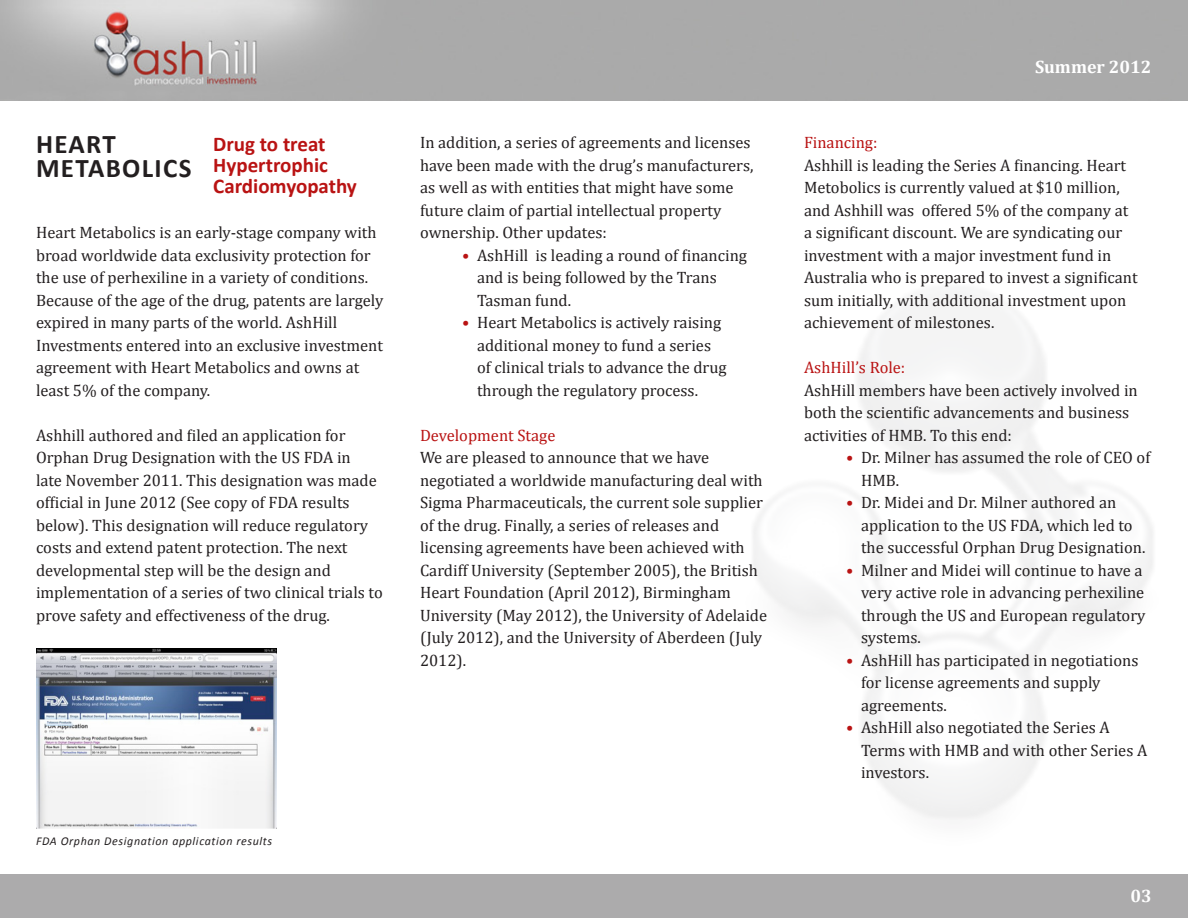
<style>
.page{position:relative;width:1188px;height:918px;background:#fff}
.page>*{position:absolute;margin:0;border:0;box-sizing:border-box;transform-origin:0 0}
.t1{font:700 27px "Calibri";letter-spacing:.05em;color:#231f20}
.t2{font:700 21px/21px "Calibri";color:#b91313}
.t3{font:700 18px "Cambria";color:#fff}
.t4{font:16.5px/22.5px "Cambria";color:#231f20}
.t5{font:16.5px "Cambria";color:#b91313}
.t6{font:italic 12px "Calibri";letter-spacing:.05em;color:#231f20}
.s1{color:#b91313}
</style>
<div class="page">
<div style="left:0;top:874px;width:1188px;height:44px;background:#acabac"></div>
<img style="left:0;top:0;width:1188px;height:101px">
<img style="left:36px;top:648px;width:241px;height:181px">
<p class="t1" style="left:36px;top:127px;width:81px">HEART</p>
<p class="t1" style="left:36px;top:151px;width:157px">METABOLICS</p>
<p class="t2" style="left:213px;top:134px;width:145px">Drug to treat<br>Hypertrophic<br>Cardiomyopathy</p>
<p class="t4" style="left:36px;top:221px;width:342px">Heart Metabolics is an early-stage company with broad worldwide data exclusivity protection for the use of perhexiline in a variety of conditions.</p>
<p class="t4" style="left:36px;top:289px;width:349px">Because of the age of the drug, patents are largely expired in many parts of the world. AshHill Investments entered into an exclusive investment agreement with Heart Metabolics and owns at least 5% of the company.</p>
<p class="t4" style="left:36px;top:424px;width:348px">Ashhill authored and filed an application for Orphan Drug Designation with the US FDA in<br>late November 2011. This designation was made official in June 2012 (See copy of FDA results below). This designation will reduce regulatory costs and extend patent protection. The next developmental step will be the design and implementation of a series of two clinical trials to prove safety and effectiveness of the drug.</p>
<p class="t4" style="left:420px;top:131px;width:335px">In addition, a series of agreements and licenses have been made with the drug’s manufacturers, as well as with entities that might have some future claim of partial intellectual property ownership. Other updates:</p>
<p class="t4" style="left:477px;top:244px;width:272px;text-indent:-15px"><span class="s1">•</span> AshHill is leading a round of financing and is being followed by the Trans<br>Tasman fund.</p>
<p class="t4" style="left:477px;top:311px;width:251px;text-indent:-15px"><span class="s1">•</span> Heart Metabolics is actively raising additional money to fund a series of clinical trials to advance the drug through the regulatory process.</p>
<p class="t5" style="left:420px;top:425px;width:137px">Development Stage</p>
<p class="t4" style="left:420px;top:446px;width:349px">We are pleased to announce that we have negotiated a worldwide manufacturing deal with Sigma Pharmaceuticals, the current sole supplier of the drug. Finally, a series of releases and licensing agreements have been achieved with Cardiff University (September 2005), the British Heart Foundation (April 2012), Birmingham University (May 2012), the University of Adelaide (July 2012), and the University of Aberdeen (July 2012).</p>
<p class="t6" style="left:36px;top:832px;width:238px">FDA Orphan Designation application results</p>
<p class="t3" style="left:1035px;top:54px;width:118px">Summer 2012</p>
<p class="t5" style="left:804px;top:133px;width:75px">Financing:</p>
<p class="t4" style="left:804px;top:154px;width:335px">Ashhill is leading the Series A financing. Heart Metobolics is currently valued at $10 million, and Ashhill was offered 5% of the company at a significant discount. We are syndicating our investment with a major investment fund in Australia who is prepared to invest a significant sum initially, with additional investment upon achievement of milestones.</p>
<p class="t5" style="left:804px;top:358px;width:103px">AshHill’s Role:</p>
<p class="t4" style="left:804px;top:379px;width:335px">AshHill members have been actively involved in both the scientific advancements and business activities of HMB. To this end:</p>
<p class="t4" style="left:861px;top:446px;width:291px;text-indent:-15px"><span class="s1">•</span> Dr. Milner has assumed the role of CEO of<br>HMB.</p>
<p class="t4" style="left:861px;top:491px;width:286px;text-indent:-15px"><span class="s1">•</span> Dr. Midei and Dr. Milner authored an application to the US FDA, which led to the successful Orphan Drug Designation.</p>
<p class="t4" style="left:861px;top:559px;width:286px;text-indent:-15px"><span class="s1">•</span> Milner and Midei will continue to have a very active role in advancing perhexiline through the US and European regulatory systems.</p>
<p class="t4" style="left:861px;top:649px;width:279px;text-indent:-15px"><span class="s1">•</span> AshHill has participated in negotiations for license agreements and supply agreements.</p>
<p class="t4" style="left:861px;top:716px;width:288px;text-indent:-15px"><span class="s1">•</span> AshHill also negotiated the Series A<br>Terms with HMB and with other Series A investors.</p>
<p class="t3" style="left:1130px;top:883px;width:23px">03</p>
</div>
